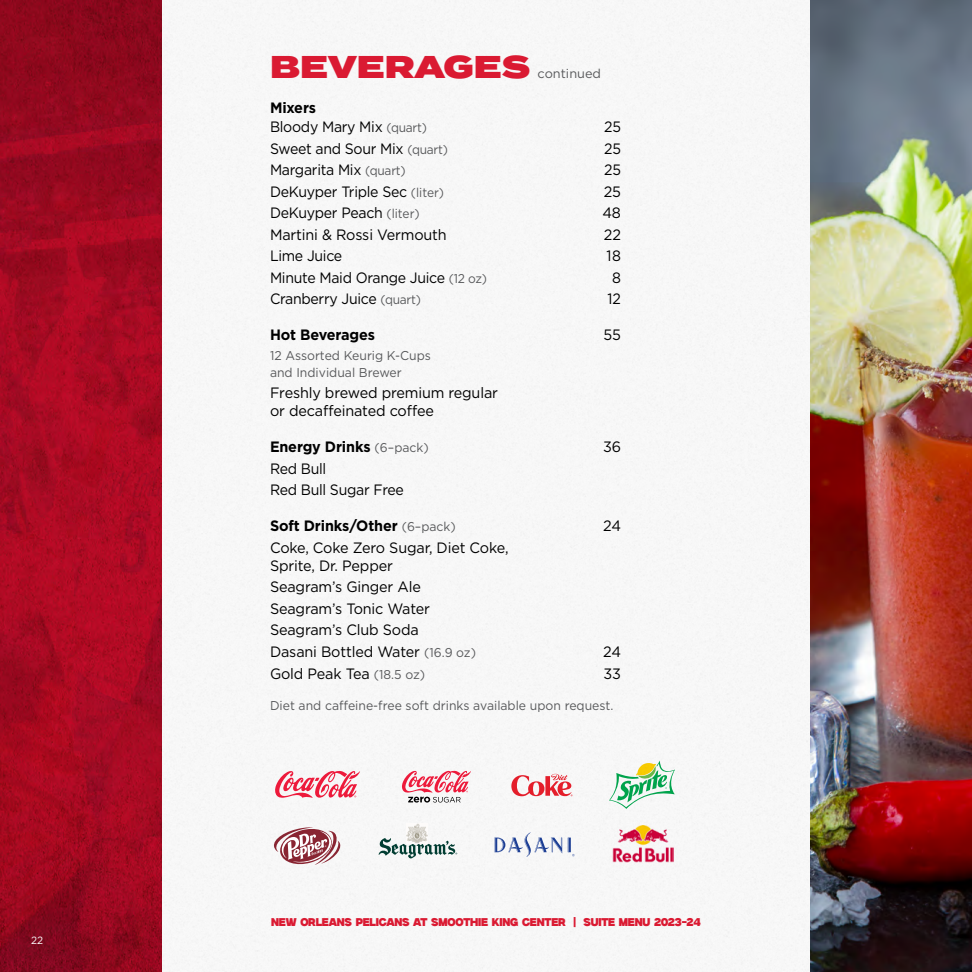
<style>
.page{position:relative;width:972px;height:972px;background:#fff}
.page>*{position:absolute;margin:0;border:0;box-sizing:border-box;transform-origin:0 0}
._1_BIG_TITLE_-ProxN_XBold-caps{font:900 31.5px "Termina";color:#da1a32}
._3__Body_Copy_-_reg_10_12{font:15px/18px "Gotham";letter-spacing:-.02em;color:#000;scale:.96 1}
._3__Body_Copy_-_reg_10_12-2{font:15px "Gotham";letter-spacing:-.02em;color:#000;scale:.94 1}
._2__Body_Copy-_BOLD_10_12{font:700 15px "Gotham";letter-spacing:-.01em;color:#000;scale:.96 1}
._2__Body_Copy-_BOLD_10_12-2{font:15px "Gotham";color:#000;scale:.96 1}
._3__Body_Copy_-_reg_10_12-3{font:12.75px/16.5px "Gotham";color:#58595b;scale:.96 1}
._1_BIG_TITLE_-ProxN_XBold-caps-2{font:12.75px "Gotham";color:#58595b}
.t1{font:11.25px "Milker";letter-spacing:-.02em;color:#da1a32;scale:.91 1}
._3__Body_Copy_-_reg_10_12-4{font:10.5px "Gotham";color:#fff;scale:.96 1}
.s1{font-size:12.75px;color:#58595b}
.s2{font-weight:400;font-size:12.75px;color:#58595b}
</style>
<div class="page">
<img style="left:810px;top:0;width:162px;height:972px">
<img style="left:0;top:0;width:162px;height:972px">
<svg style="left:275px;top:771px;width:85px;height:27px"></svg>
<svg style="left:511px;top:773px;width:62px;height:23px"></svg>
<svg style="left:402px;top:771px;width:69px;height:32px"></svg>
<svg style="left:606px;top:758px;width:70px;height:53px"></svg>
<svg style="left:494px;top:832px;width:81px;height:25px"></svg>
<img style="left:406px;top:824px;width:22px;height:14px">
<svg style="left:379px;top:838px;width:78px;height:21px"></svg>
<svg style="left:274px;top:827px;width:66px;height:38px"></svg>
<img style="left:613px;top:825px;width:61px;height:37px">
<p class="_3__Body_Copy_-_reg_10_12-4" style="left:31px;top:934px;width:14px">22</p>
<p class="_1_BIG_TITLE_-ProxN_XBold-caps" style="left:270px;top:44px;width:262px">BEVERAGES</p>
<p class="_1_BIG_TITLE_-ProxN_XBold-caps-2" style="left:538px;top:66px;width:65px">continued</p>
<p class="_2__Body_Copy-_BOLD_10_12" style="left:270px;top:98px;width:50px">Mixers</p>
<p class="_3__Body_Copy_-_reg_10_12-2" style="left:270px;top:117px;width:169px">Bloody Mary Mix <span class="s1">(quart)</span></p>
<p class="_3__Body_Copy_-_reg_10_12-2" style="left:604px;top:117px;width:19px">25</p>
<p class="_3__Body_Copy_-_reg_10_12-2" style="left:270px;top:139px;width:191px">Sweet and Sour Mix <span class="s1">(quart)</span></p>
<p class="_3__Body_Copy_-_reg_10_12-2" style="left:604px;top:139px;width:19px">25</p>
<p class="_3__Body_Copy_-_reg_10_12-2" style="left:270px;top:160px;width:146px">Margarita Mix <span class="s1">(quart)</span></p>
<p class="_3__Body_Copy_-_reg_10_12-2" style="left:604px;top:160px;width:19px">25</p>
<p class="_3__Body_Copy_-_reg_10_12-2" style="left:270px;top:182px;width:187px">DeKuyper Triple Sec <span class="s1">(liter)</span></p>
<p class="_3__Body_Copy_-_reg_10_12" style="left:604px;top:182px;width:20px">25</p>
<p class="_3__Body_Copy_-_reg_10_12-2" style="left:270px;top:203px;width:161px">DeKuyper Peach <span class="s1">(liter)</span></p>
<p class="_3__Body_Copy_-_reg_10_12" style="left:602px;top:204px;width:21px">48</p>
<p class="_3__Body_Copy_-_reg_10_12" style="left:270px;top:225px;width:186px">Martini &amp; Rossi Vermouth</p>
<p class="_3__Body_Copy_-_reg_10_12" style="left:604px;top:225px;width:19px">22</p>
<p class="_3__Body_Copy_-_reg_10_12-2" style="left:270px;top:246px;width:78px">Lime Juice</p>
<p class="_3__Body_Copy_-_reg_10_12-2" style="left:607px;top:246px;width:17px">18</p>
<p class="_3__Body_Copy_-_reg_10_12-2" style="left:270px;top:268px;width:232px">Minute Maid Orange Juice <span class="s1">(12 oz)</span></p>
<p class="_3__Body_Copy_-_reg_10_12-2" style="left:612px;top:268px;width:11px">8</p>
<p class="_3__Body_Copy_-_reg_10_12-2" style="left:270px;top:289px;width:162px">Cranberry Juice <span class="s1">(quart)</span></p>
<p class="_3__Body_Copy_-_reg_10_12-2" style="left:608px;top:289px;width:16px">12</p>
<p class="_2__Body_Copy-_BOLD_10_12" style="left:270px;top:325px;width:111px">Hot Beverages</p>
<p class="_2__Body_Copy-_BOLD_10_12-2" style="left:604px;top:325px;width:20px">55</p>
<p class="_3__Body_Copy_-_reg_10_12-3" style="left:270px;top:347px;width:169px">12 Assorted Keurig K-Cups and Individual Brewer</p>
<p class="_3__Body_Copy_-_reg_10_12" style="left:270px;top:384px;width:239px">Freshly brewed premium regular or decaffeinated coffee</p>
<p class="_2__Body_Copy-_BOLD_10_12" style="left:270px;top:437px;width:167px">Energy Drinks <span class="s2">(6–pack)</span></p>
<p class="_2__Body_Copy-_BOLD_10_12-2" style="left:603px;top:438px;width:20px">36</p>
<p class="_3__Body_Copy_-_reg_10_12-2" style="left:270px;top:459px;width:61px">Red Bull</p>
<p class="_3__Body_Copy_-_reg_10_12-2" style="left:270px;top:481px;width:144px">Red Bull Sugar Free</p>
<p class="_2__Body_Copy-_BOLD_10_12" style="left:270px;top:516px;width:195px">Soft Drinks/Other <span class="s2">(6–pack)</span></p>
<p class="_2__Body_Copy-_BOLD_10_12-2" style="left:603px;top:517px;width:20px">24</p>
<p class="_3__Body_Copy_-_reg_10_12" style="left:270px;top:538px;width:250px">Coke, Coke Zero Sugar, Diet Coke,<br>Sprite, Dr. Pepper</p>
<p class="_3__Body_Copy_-_reg_10_12" style="left:270px;top:578px;width:159px">Seagram’s Ginger Ale</p>
<p class="_3__Body_Copy_-_reg_10_12" style="left:270px;top:599px;width:168px">Seagram’s Tonic Water</p>
<p class="_3__Body_Copy_-_reg_10_12" style="left:270px;top:621px;width:156px">Seagram’s Club Soda</p>
<p class="_3__Body_Copy_-_reg_10_12" style="left:270px;top:642px;width:216px">Dasani Bottled Water <span class="s1">(16.9 oz)</span></p>
<p class="_3__Body_Copy_-_reg_10_12" style="left:603px;top:642px;width:20px">24</p>
<p class="_3__Body_Copy_-_reg_10_12" style="left:270px;top:664px;width:163px">Gold Peak Tea <span class="s1">(18.5 oz)</span></p>
<p class="_3__Body_Copy_-_reg_10_12" style="left:603px;top:664px;width:20px">33</p>
<p class="_3__Body_Copy_-_reg_10_12-3" style="left:270px;top:697px;width:359px">Diet and caffeine-free soft drinks available upon request.</p>
<p class="t1" style="left:271px;top:914px;width:474px">NEW ORLEANS PELICANS AT SMOOTHIE KING CENTER | SUITE MENU 2023-24</p>
</div>
